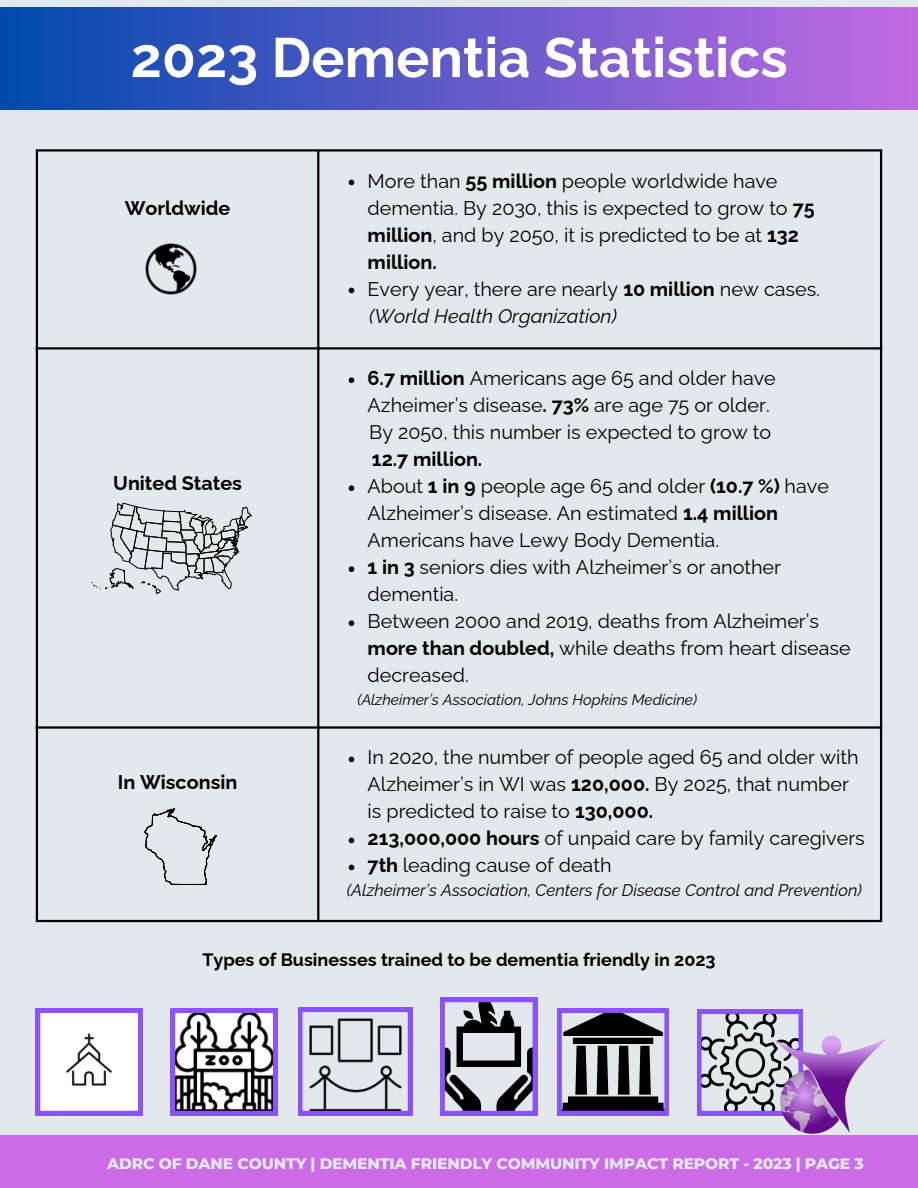
<style>
.page{position:relative;width:918px;height:1188px;background:#e2e9ed}
.page>*{position:absolute;margin:0;border:0;box-sizing:border-box;transform-origin:0 0}
.t1{font:700 55.5px "Raleway";color:#fff}
.t2{font:19.8px/27px "Raleway";color:#000}
.t3{font:700 19.8px "Raleway";color:#000}
.t4{font:italic 19.8px "Raleway";color:#000}
.t5{font:700 18px "Raleway";color:#000}
.t6{font:italic 16.8px "Raleway";color:#000}
.t7{font:800 15.45px "Montserrat";letter-spacing:-.01em;color:#e2e9ed}
.t8{font:italic 15.3px "Raleway";color:#000}
.s1{font-weight:700}
</style>
<div class="page">
<svg style="left:349px;top:180px;width:5px;height:5px"></svg>
<svg style="left:349px;top:288px;width:5px;height:5px"></svg>
<svg style="left:349px;top:377px;width:5px;height:6px"></svg>
<svg style="left:349px;top:485px;width:5px;height:6px"></svg>
<svg style="left:349px;top:566px;width:5px;height:6px"></svg>
<svg style="left:349px;top:620px;width:5px;height:6px"></svg>
<svg style="left:349px;top:757px;width:5px;height:5px"></svg>
<svg style="left:349px;top:838px;width:5px;height:5px"></svg>
<svg style="left:349px;top:865px;width:5px;height:5px"></svg>
<hr style="left:36px;top:152px;width:2px;height:768px;background:#000">
<hr style="left:317px;top:152px;width:2px;height:768px;background:#000">
<hr style="left:880px;top:152px;width:2px;height:768px;background:#000">
<hr style="left:36px;top:149px;width:846px;height:3px;background:#000">
<hr style="left:36px;top:347px;width:846px;height:3px;background:#000">
<hr style="left:36px;top:726px;width:846px;height:3px;background:#000">
<hr style="left:36px;top:920px;width:846px;height:2px;background:#000">
<div style="left:0;top:1135px;width:918px;height:53px;background:#cb6ce6"></div>
<svg style="left:92px;top:503px;width:160px;height:91px"></svg>
<svg style="left:145px;top:808px;width:72px;height:77px"></svg>
<div style="left:0;top:8px;width:918px;height:101px;background:linear-gradient(to right,#004aad,#c26be3)"></div>
<svg style="left:36px;top:1009px;width:107px;height:106px;background:#e4dbf6"></svg>
<svg style="left:171px;top:1009px;width:106px;height:106px;background:#9c93ad"></svg>
<svg style="left:298px;top:1008px;width:114px;height:107px"></svg>
<img style="left:145px;top:243px;width:52px;height:52px">
<svg style="left:440px;top:998px;width:97px;height:117px"></svg>
<svg style="left:557px;top:1009px;width:112px;height:106px"></svg>
<svg style="left:697px;top:1010px;width:106px;height:105px"></svg>
<img style="left:774px;top:1035px;width:112px;height:99px">
<p class="t1" style="left:131px;top:25px;width:659px">2023 Dementia Statistics</p>
<h1 class="t3" style="left:125px;top:196px;width:107px">Worldwide</h1>
<p class="t3" style="left:113px;top:472px;width:130px">United States</p>
<p class="t3" style="left:118px;top:771px;width:121px">In Wisconsin</p>
<p class="t2" style="left:368px;top:167px;width:449px">More than <span class="s1">55 million</span> people worldwide have dementia. By 2030, this is expected to grow to <span class="s1">75 million</span>, and by 2050, it is predicted to be at <span class="s1">132 million.</span></p>
<p class="t2" style="left:368px;top:275px;width:454px">Every year, there are nearly <span class="s1">10 million</span> new cases.</p>
<p class="t4" style="left:369px;top:304px;width:249px">(World Health Organization)</p>
<p class="t2" style="left:368px;top:365px;width:410px"><span class="s1">6.7 million</span> Americans age 65 and older have<br>Azheimer’s disease<span class="s1">. 73%</span> are age 75 or older.</p>
<p class="t2" style="left:369px;top:419px;width:403px">By 2050, this number is expected to grow to</p>
<p class="t3" style="left:372px;top:448px;width:112px">12.7 million.</p>
<p class="t2" style="left:368px;top:473px;width:463px">About <span class="s1">1 in 9</span> people age 65 and older <span class="s1">(10.7 %)</span> have<br>Alzheimer’s disease. An estimated <span class="s1">1.4 million<br></span>Americans have Lewy Body Dementia.</p>
<p class="t2" style="left:368px;top:554px;width:415px"><span class="s1">1 in 3</span> seniors dies with Alzheimer’s or another dementia.</p>
<p class="t2" style="left:368px;top:608px;width:485px">Between 2000 and 2019, deaths from Alzheimer’s <span class="s1">more than doubled,</span> while deaths from heart disease decreased.</p>
<p class="t8" style="left:357px;top:690px;width:341px">(Alzheimer’s Association, Johns Hopkins Medicine)</p>
<p class="t2" style="left:368px;top:744px;width:493px">In 2020, the number of people aged 65 and older with<br>Alzheimer’s in WI was <span class="s1">120,000.</span> By 2025, that number is predicted to raise to <span class="s1">130,000.</span></p>
<p class="t2" style="left:368px;top:825px;width:499px"><span class="s1">213,000,000 hours</span> of unpaid care by family caregivers</p>
<p class="t2" style="left:368px;top:852px;width:245px"><span class="s1">7th</span> leading cause of death</p>
<p class="t6" style="left:347px;top:880px;width:516px">(Alzheimer’s Association, Centers for Disease Control and Prevention)</p>
<p class="t5" style="left:202px;top:949px;width:515px">Types of Businesses trained to be dementia friendly in 2023</p>
<p class="t7" style="left:107px;top:1154px;width:758px">ADRC OF DANE COUNTY | DEMENTIA FRIENDLY COMMUNITY IMPACT REPORT - 2023 | PAGE 3</p>
</div>
